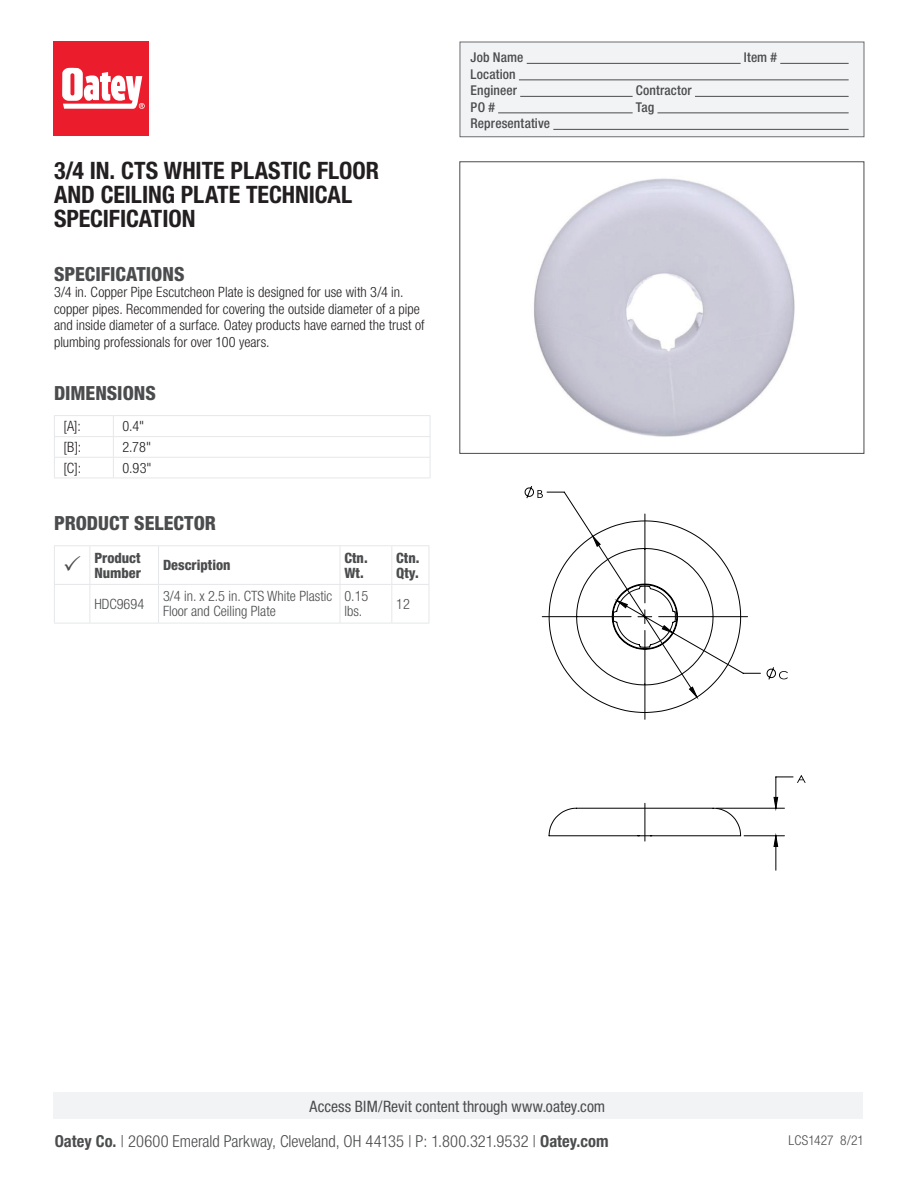
<style>
.page{position:relative;width:918px;height:1188px;background:#fff}
.page>*{position:absolute;margin:0;border:0;box-sizing:border-box;transform-origin:0 0}
.t1{font:700 condensed 24px/24px "Helvetica Neue LT Std";color:#231f20}
.Subheads{font:800 condensed 19.5px "Helvetica Neue LT Std";color:#4b4c4d}
.t2{font:300 condensed 16.5px "Helvetica Neue LT Std";color:#4b4c4d}
.t3{font:condensed 15.75px "Helvetica Neue LT Std";color:#4b4c4d}
.Copy{font:300 condensed 14.25px/16.5px "Helvetica Neue LT Std";color:#231f20}
.Table_Grid{font:300 condensed 14.25px/15px "Helvetica Neue LT Std";color:#4b4c4d}
.Table_Grid-2{font:800 condensed 14.25px/15px "Helvetica Neue LT Std";color:#4b4c4d}
.t4{font:500 condensed 13.5px "Helvetica Neue LT Std";letter-spacing:.01em;color:#4b4c4d}
.t5{font:300 condensed 13.5px "Helvetica Neue LT Std";letter-spacing:.005em;color:#4b4c4d}
.s1{font-weight:700}
</style>
<div class="page">
<div style="left:460px;top:42px;width:404px;height:95px;background:#f2f3f4;border:1px solid #6c6d70"></div>
<hr style="left:527px;top:63px;width:214px;height:1px;background:#4b4c4d">
<hr style="left:780px;top:63px;width:69px;height:1px;background:#4b4c4d">
<hr style="left:519px;top:80px;width:330px;height:1px;background:#4b4c4d">
<hr style="left:520px;top:96px;width:113px;height:1px;background:#4b4c4d">
<hr style="left:695px;top:96px;width:154px;height:1px;background:#4b4c4d">
<hr style="left:498px;top:113px;width:135px;height:1px;background:#4b4c4d">
<hr style="left:657px;top:113px;width:192px;height:1px;background:#4b4c4d">
<hr style="left:553px;top:129px;width:296px;height:1px;background:#4b4c4d">
<hr style="left:54px;top:415px;width:59px;height:1px;background:#e6e7e9">
<hr style="left:113px;top:415px;width:317px;height:1px;background:#e6e7e9">
<svg style="left:54px;top:416px;width:377px;height:62px"></svg>
<hr style="left:54px;top:478px;width:59px;height:1px;background:#e6e7e9">
<hr style="left:113px;top:478px;width:317px;height:1px;background:#e6e7e9">
<hr style="left:54px;top:545px;width:36px;height:1px;background:#e6e7e9">
<hr style="left:90px;top:545px;width:69px;height:1px;background:#e6e7e9">
<hr style="left:159px;top:545px;width:181px;height:1px;background:#e6e7e9">
<hr style="left:340px;top:545px;width:52px;height:1px;background:#e6e7e9">
<hr style="left:392px;top:545px;width:37px;height:1px;background:#e6e7e9">
<hr style="left:429px;top:546px;width:1px;height:38px;background:#e6e7e9">
<hr style="left:429px;top:585px;width:1px;height:38px;background:#e6e7e9">
<hr style="left:54px;top:623px;width:36px;height:1px;background:#e6e7e9">
<hr style="left:90px;top:623px;width:69px;height:1px;background:#e6e7e9">
<hr style="left:159px;top:623px;width:181px;height:1px;background:#e6e7e9">
<hr style="left:340px;top:623px;width:52px;height:1px;background:#e6e7e9">
<hr style="left:392px;top:623px;width:37px;height:1px;background:#e6e7e9">
<div style="left:53px;top:1092px;width:810px;height:27px;background:#f2f3f4"></div>
<div style="left:53px;top:42px;width:96px;height:94px;background:#eb1c2c"></div>
<svg style="left:62px;top:68px;width:83px;height:41px"></svg>
<img style="left:534px;top:178px;width:261px;height:259px">
<svg style="left:525px;top:486px;width:18px;height:13px"></svg>
<svg style="left:797px;top:775px;width:9px;height:8px"></svg>
<svg style="left:644px;top:612px;width:134px;height:234px"></svg>
<svg style="left:548px;top:520px;width:193px;height:317px"></svg>
<svg style="left:54px;top:546px;width:375px;height:77px"></svg>
<p class="t1" style="left:54px;top:158px;width:327px">3/4 IN. CTS WHITE PLASTIC FLOOR<br>AND CEILING PLATE TECHNICAL<br>SPECIFICATION</p>
<p class="Subheads" style="left:54px;top:262px;width:132px">SPECIFICATIONS</p>
<p class="Copy" style="left:54px;top:284px;width:372px">3/4 in. Copper Pipe Escutcheon Plate is designed for use with 3/4 in. copper pipes. Recommended for covering the outside diameter of a pipe and inside diameter of a surface. Oatey products have earned the trust of plumbing professionals for over 100 years.</p>
<p class="Subheads" style="left:54px;top:381px;width:103px">DIMENSIONS</p>
<p class="Copy" style="left:63px;top:418px;width:19px">[A]:</p>
<p class="Copy" style="left:122px;top:418px;width:23px">0.4"</p>
<p class="Copy" style="left:63px;top:439px;width:19px">[B]:</p>
<p class="Copy" style="left:122px;top:439px;width:30px">2.78"</p>
<p class="Copy" style="left:63px;top:459px;width:19px">[C]:</p>
<p class="Copy" style="left:122px;top:459px;width:31px">0.93"</p>
<p class="Subheads" style="left:54px;top:511px;width:164px">PRODUCT SELECTOR</p>
<p class="Table_Grid-2" style="left:94px;top:550px;width:48px">Product<br>Number</p>
<p class="Table_Grid-2" style="left:163px;top:557px;width:69px">Description</p>
<p class="Table_Grid-2" style="left:344px;top:550px;width:25px">Ctn.<br>Wt.</p>
<p class="Table_Grid-2" style="left:396px;top:550px;width:25px">Ctn.<br>Qty.</p>
<p class="Table_Grid" style="left:94px;top:596px;width:51px">HDC9694</p>
<p class="Table_Grid" style="left:163px;top:589px;width:171px">3/4 in. x 2.5 in. CTS White Plastic<br>Floor and Ceiling Plate</p>
<p class="Table_Grid" style="left:344px;top:589px;width:25px">0.15 lbs.</p>
<p class="Table_Grid" style="left:396px;top:596px;width:15px">12</p>
<p class="t4" style="left:471px;top:49px;width:54px">Job Name</p>
<p class="t4" style="left:744px;top:49px;width:35px">Item #</p>
<p class="t4" style="left:471px;top:66px;width:47px">Location</p>
<p class="t4" style="left:471px;top:82px;width:48px">Engineer</p>
<p class="t4" style="left:636px;top:82px;width:57px">Contractor</p>
<p class="t4" style="left:471px;top:99px;width:26px">PO #</p>
<p class="t4" style="left:636px;top:99px;width:20px">Tag</p>
<p class="t4" style="left:471px;top:115px;width:81px">Representative</p>
<p class="t3" style="left:310px;top:1097px;width:297px">Access BIM/Revit content through www.oatey.com</p>
<p class="t2" style="left:55px;top:1131px;width:555px"><span class="s1">Oatey Co.</span> | 20600 Emerald Parkway, Cleveland, OH 44135 | P: 1.800.321.9532 | <span class="s1">Oatey.com</span></p>
<p class="t5" style="left:789px;top:1132px;width:77px">LCS1427 8/21</p>
</div>
